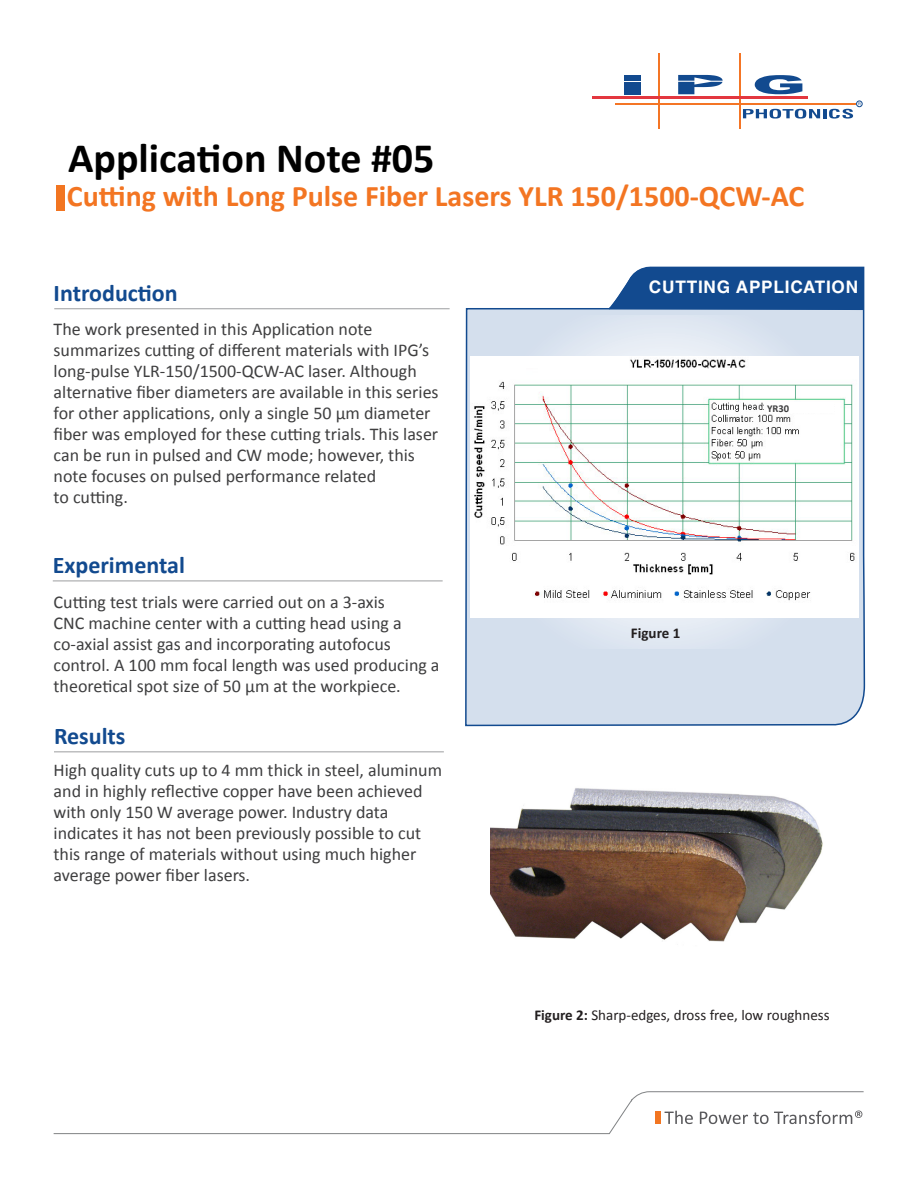
<style>
.page{position:relative;width:918px;height:1188px;background:#fff}
.page>*{position:absolute;margin:0;border:0;box-sizing:border-box;transform-origin:0 0}
.t1{font:700 42px "Calibri";color:#000}
.t2{font:700 30px "Calibri";color:#f37522}
.t3{font:700 24px "Calibri";color:#124a8f}
.t4{font:18px/21px "Calibri";color:#3e3e3f}
.t5{font:700 17.25px "Helvetica LT Std";letter-spacing:.045em;color:#fff}
.t6{font:15px "Calibri";color:#231f20}
.t7{font:700 15px "Calibri";color:#231f20}
.t8{font:700 10.5px "Calibri";color:#3e3e3f}
.s1{font-weight:700}
</style>
<div class="page">
<svg style="left:465px;top:266px;width:401px;height:461px"></svg>
<svg style="left:475px;top:315px;width:377px;height:333px;background:#dbe4ef"></svg>
<svg style="left:53px;top:1091px;width:811px;height:43px"></svg>
<hr style="left:53px;top:580px;width:390px;height:1px;background:#808284">
<hr style="left:54px;top:308px;width:396px;height:1px;background:#808284">
<svg style="left:608px;top:267px;width:257px;height:44px;background:#255998"></svg>
<div style="left:56px;top:185px;width:8px;height:26px;background:#f27521"></div>
<hr style="left:54px;top:751px;width:390px;height:1px;background:#808284">
<img style="left:471px;top:356px;width:387px;height:261px">
<img style="left:490px;top:788px;width:333px;height:154px">
<svg style="left:755px;top:75px;width:47px;height:19px"></svg>
<hr style="left:659px;top:53px;width:1px;height:76px;background:#f47525">
<hr style="left:615px;top:103px;width:240px;height:1px;background:#f47525">
<hr style="left:739px;top:53px;width:1px;height:76px;background:#f47525">
<hr style="left:593px;top:97px;width:215px;height:2px;background:#e3373f">
<svg style="left:743px;top:101px;width:119px;height:18px"></svg>
<div style="left:625px;top:75px;width:16px;height:6px;background:#124a8f"></div>
<div style="left:625px;top:82px;width:16px;height:12px;background:#124a8f"></div>
<svg style="left:678px;top:75px;width:45px;height:19px"></svg>
<div style="left:767px;top:402px;width:66px;height:11px;background:#fff"></div>
<p class="t1" style="left:68px;top:131px;width:368px">Application Note #05</p>
<p class="t2" style="left:67px;top:177px;width:739px">Cutting with Long Pulse Fiber Lasers YLR 150/1500-QCW-AC</p>
<p class="t3" style="left:54px;top:277px;width:126px">Introduction</p>
<p class="t4" style="left:54px;top:319px;width:387px">The work presented in this Application note summarizes cutting of different materials with IPG’s long-pulse YLR-150/1500-QCW-AC laser. Although alternative fiber diameters are available in this series for other applications, only a single 50 µm diameter fiber was employed for these cutting trials. This laser can be run in pulsed and CW mode; however, this note focuses on pulsed performance related</p>
<p class="t4" style="left:54px;top:487px;width:76px">to cutting.</p>
<p class="t3" style="left:53px;top:550px;width:134px">Experimental</p>
<p class="t4" style="left:54px;top:592px;width:333px">Cutting test trials were carried out on a 3-axis</p>
<p class="t4" style="left:54px;top:613px;width:350px">CNC machine center with a cutting head using a</p>
<p class="t4" style="left:54px;top:634px;width:387px">co-axial assist gas and incorporating autofocus control. A 100 mm focal length was used producing a theoretical spot size of 50 μm at the workpiece.</p>
<p class="t3" style="left:54px;top:721px;width:73px">Results</p>
<p class="t4" style="left:54px;top:760px;width:390px">High quality cuts up to 4 mm thick in steel, aluminum and in highly reflective copper have been achieved with only 150 W average power. Industry data indicates it has not been previously possible to cut this range of materials without using much higher average power fiber lasers.</p>
<p class="t5" style="left:649px;top:276px;width:211px">CUTTING APPLICATION</p>
<p class="t7" style="left:631px;top:623px;width:51px">Figure 1</p>
<p class="t8" style="left:767px;top:401px;width:24px">YR30</p>
<p class="t6" style="left:534px;top:1005px;width:297px"><span class="s1">Figure 2:</span> Sharp-edges, dross free, low roughness</p>
</div>
